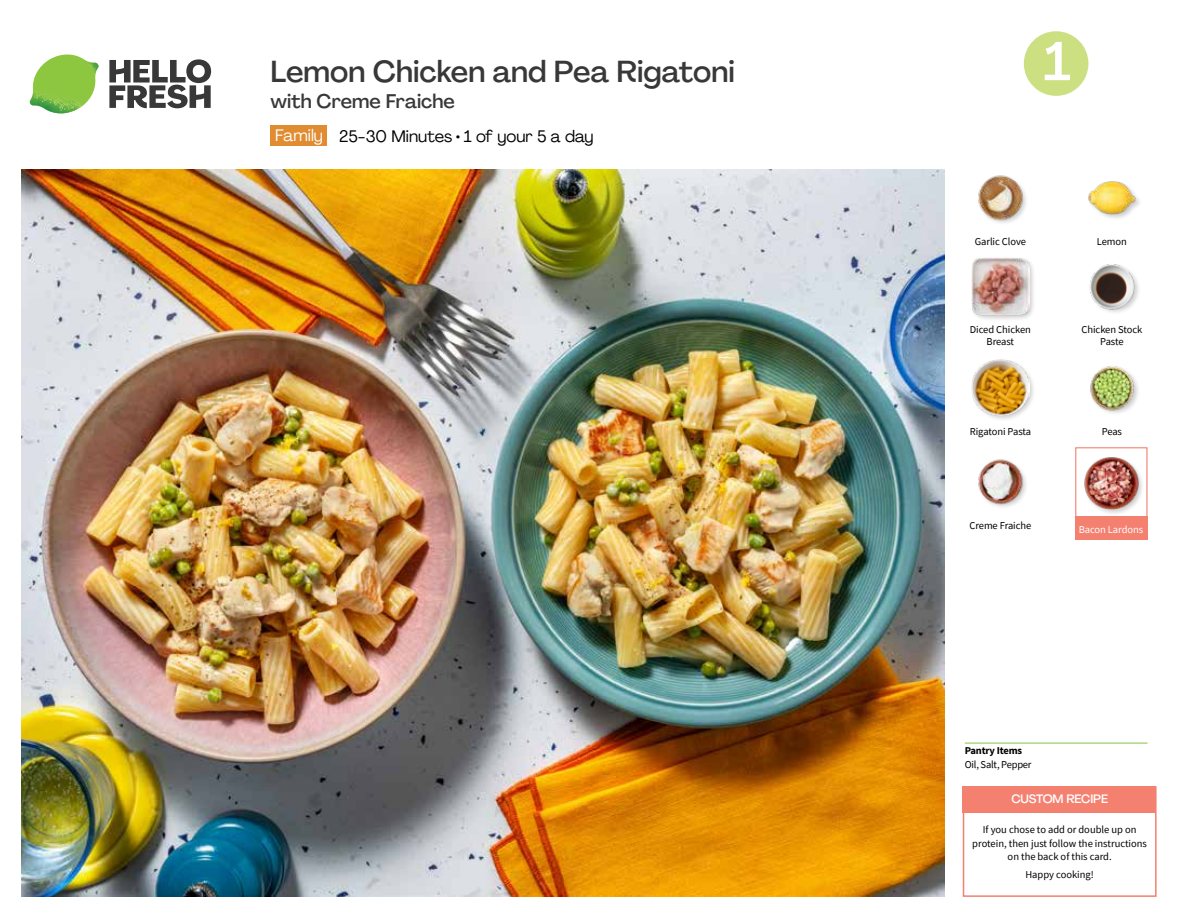
<style>
.page{position:relative;width:1188px;height:918px;background:#fff}
.page>*{position:absolute;margin:0;border:0;box-sizing:border-box;transform-origin:0 0}
.t1{font:500 54px "Agrandir";color:#fff}
.t2{font:500 30px "Agrandir";color:#383839}
.t3{font:500 19.5px "Agrandir";color:#383839}
.t4{font:16.5px "Agrandir";color:#000}
.t5{font:16.5px "Agrandir";color:#fff}
.t6{font:500 12px "Agrandir";letter-spacing:-.01em;color:#fff}
.t7{font:10.5px/12px "Source Sans Pro";letter-spacing:-.005em;color:#000;text-align:center}
.t8{font:10.5px "Source Sans Pro";letter-spacing:-.005em;color:#fff}
.t9{font:700 10.5px "Source Sans Pro";letter-spacing:-.02em;color:#000}
</style>
<div class="page">
<svg style="left:109px;top:59px;width:102px;height:49px"></svg>
<img style="left:30px;top:55px;width:69px;height:59px">
<img style="left:21px;top:170px;width:924px;height:727px">
<hr style="left:965px;top:743px;width:183px;height:1px;background:#82c341">
<div style="left:271px;top:126px;width:56px;height:20px;background:#e18c31"></div>
<div style="left:963px;top:786px;width:194px;height:111px;border:2px solid #f48070"></div>
<div style="left:963px;top:786px;width:193px;height:27px;background:#f48070"></div>
<div style="left:970px;top:358px;width:66px;height:65px;background:#000;opacity:.2"></div>
<img style="left:972px;top:359px;width:57px;height:57px">
<img style="left:978px;top:459px;width:48px;height:48px">
<img style="left:1090px;top:366px;width:48px;height:47px">
<img style="left:978px;top:175px;width:48px;height:48px">
<div style="left:970px;top:257px;width:66px;height:65px;background:#000;opacity:.2"></div>
<img style="left:972px;top:258px;width:57px;height:57px">
<img style="left:1089px;top:264px;width:50px;height:49px">
<img style="left:1088px;top:181px;width:52px;height:37px">
<div style="left:1075px;top:447px;width:73px;height:73px;border:1px solid #f48070"></div>
<div style="left:1075px;top:516px;width:73px;height:24px;background:#f48070"></div>
<div style="left:1084px;top:455px;width:61px;height:61px;background:#000;opacity:.2"></div>
<img style="left:1084px;top:455px;width:56px;height:56px">
<svg style="left:1023px;top:31px;width:66px;height:65px"></svg>
<h2 class="t2" style="left:271px;top:53px;width:466px">Lemon Chicken and Pea Rigatoni</h2>
<h3 class="t3" style="left:271px;top:89px;width:186px">with Creme Fraiche</h3>
<h3 class="t5" style="left:275px;top:125px;width:49px">Family</h3>
<h3 class="t4" style="left:339px;top:126px;width:256px">25-30 Minutes • 1 of your 5 a day</h3>
<h1 class="t1" style="left:1044px;top:28px;width:29px">1</h1>
<p class="t7" style="left:975px;top:235px;width:53px">Garlic Clove</p>
<p class="t7" style="left:970px;top:324px;width:63px">Diced Chicken<br>Breast</p>
<p class="t7" style="left:1097px;top:235px;width:32px">Lemon</p>
<p class="t7" style="left:1081px;top:324px;width:62px">Chicken Stock<br>Paste</p>
<p class="t7" style="left:970px;top:425px;width:63px">Rigatoni Pasta</p>
<p class="t7" style="left:1102px;top:425px;width:22px">Peas</p>
<p class="t7" style="left:969px;top:519px;width:64px">Creme Fraiche</p>
<p class="t8" style="left:1079px;top:523px;width:66px">Bacon Lardons</p>
<p class="t9" style="left:965px;top:743px;width:59px">Pantry Items</p>
<p class="t7" style="left:965px;top:759px;width:68px">Oil, Salt, Pepper</p>
<p class="t6" style="left:1011px;top:791px;width:98px">CUSTOM RECIPE</p>
<p class="t7" style="left:972px;top:823px;width:176px;line-height:13.5px">If you chose to add or double up on protein, then just follow the instructions on the back of this card.</p>
<p class="t7" style="left:1025px;top:868px;width:70px">Happy cooking!</p>
</div>
